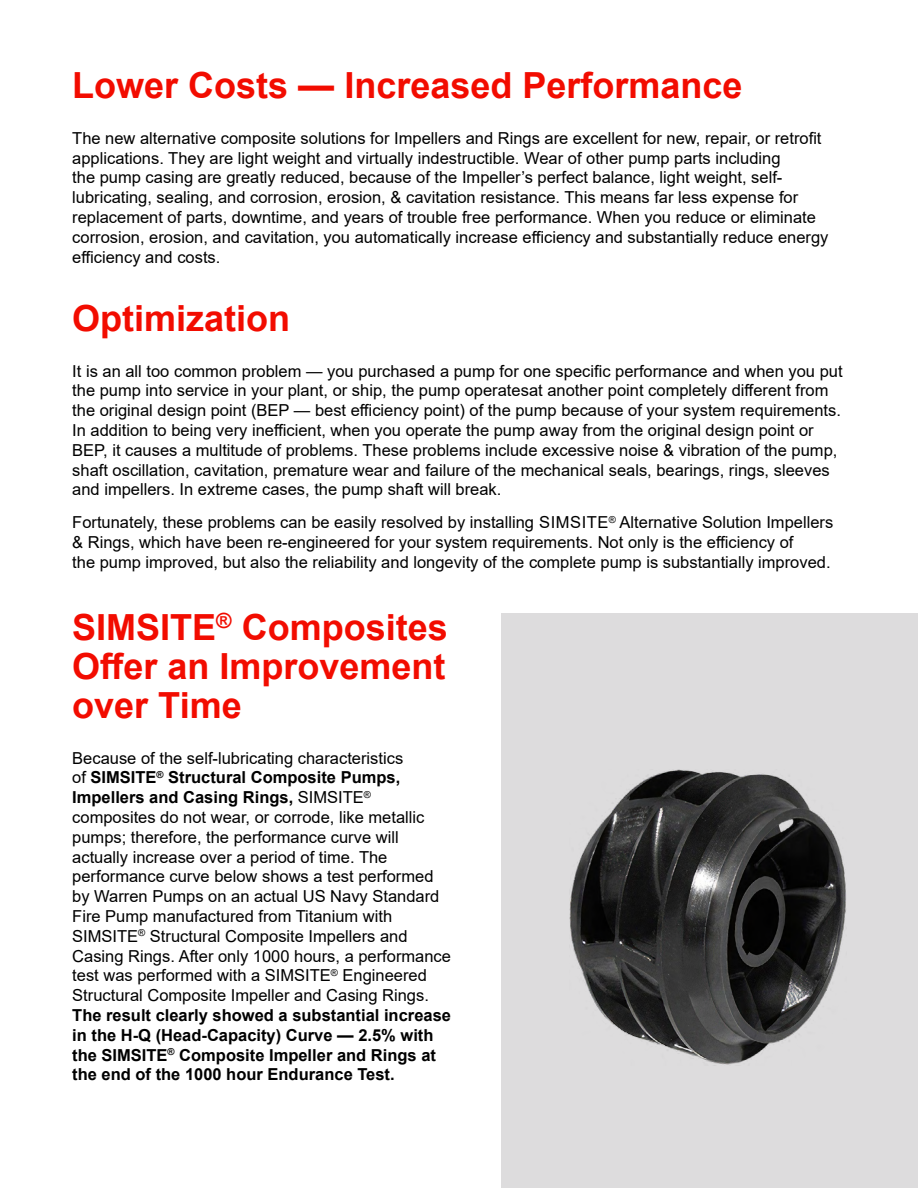
<style>
.page{position:relative;width:918px;height:1188px;background:#fff}
.page>*{position:absolute;margin:0;border:0;box-sizing:border-box;transform-origin:0 0}
.t1{font:700 36px/39px "Arial";color:#f20c00;text-align:justify}
.t2{font:16.5px/19.8px "Arial";color:#000}
.t3{font:700 16.5px/19.8px "Arial";color:#000}
.s1{font-weight:700}
</style>
<div class="page">
<div style="left:502px;top:614px;width:416px;height:574px;background:#dddcdd"></div>
<img style="left:569px;top:770px;width:277px;height:295px">
<h1 class="t1" style="left:72px;top:67px;width:672px">Lower Costs — Increased Performance</h1>
<p class="t2" style="left:72px;top:128px;width:758px">The new alternative composite solutions for Impellers and Rings are excellent for new, repair, or retrofit applications. They are light weight and virtually indestructible. Wear of other pump parts including<br>the pump casing are greatly reduced, because of the Impeller’s perfect balance, light weight, self&shy;lubricating, sealing, and corrosion, erosion, &amp; cavitation resistance. This means far less expense for replacement of parts, downtime, and years of trouble free performance. When you reduce or eliminate corrosion, erosion, and cavitation, you automatically increase efficiency and substantially reduce energy efficiency and costs.</p>
<h1 class="t1" style="left:72px;top:300px;width:220px">Optimization</h1>
<p class="t2" style="left:72px;top:361px;width:772px">It is an all too common problem — you purchased a pump for one specific performance and when you put the pump into service in your plant, or ship, the pump operatesat another point completely different from the original design point (BEP — best efficiency point) of the pump because of your system requirements.<br>In addition to being very inefficient, when you operate the pump away from the original design point or BEP, it causes a multitude of problems. These problems include excessive noise &amp; vibration of the pump, shaft oscillation, cavitation, premature wear and failure of the mechanical seals, bearings, rings, sleeves and impellers. In extreme cases, the pump shaft will break.</p>
<p class="t2" style="left:72px;top:512px;width:763px">Fortunately, these problems can be easily resolved by installing SIMSITE<sup>®</sup> Alternative Solution Impellers &amp; Rings, which have been re-engineered for your system requirements. Not only is the efficiency of<br>the pump improved, but also the reliability and longevity of the complete pump is substantially improved.</p>
<h1 class="t1" style="left:72px;top:608px;width:377px">SIMSITE<sup>®</sup> Composites Offer an Improvement over Time</h1>
<p class="t2" style="left:72px;top:748px;width:380px">Because of the self-lubricating characteristics<br>of <span class="s1">SIMSITE</span><sup>®</sup> <span class="s1">Structural Composite Pumps, Impellers and Casing Rings,</span> SIMSITE<sup>® </sup>composites do not wear, or corrode, like metallic pumps; therefore, the performance curve will actually increase over a period of time. The performance curve below shows a test performed by Warren Pumps on an actual US Navy Standard Fire Pump manufactured from Titanium with SIMSITE<sup>®</sup> Structural Composite Impellers and Casing Rings. After only 1000 hours, a performance test was performed with a SIMSITE<sup>®</sup> Engineered Structural Composite Impeller and Casing Rings.</p>
<p class="t3" style="left:72px;top:1005px;width:380px">The result clearly showed a substantial increase in the H-Q (Head-Capacity) Curve — 2.5% with the SIMSITE<sup>®</sup> Composite Impeller and Rings at the end of the 1000 hour Endurance Test.</p>
</div>
